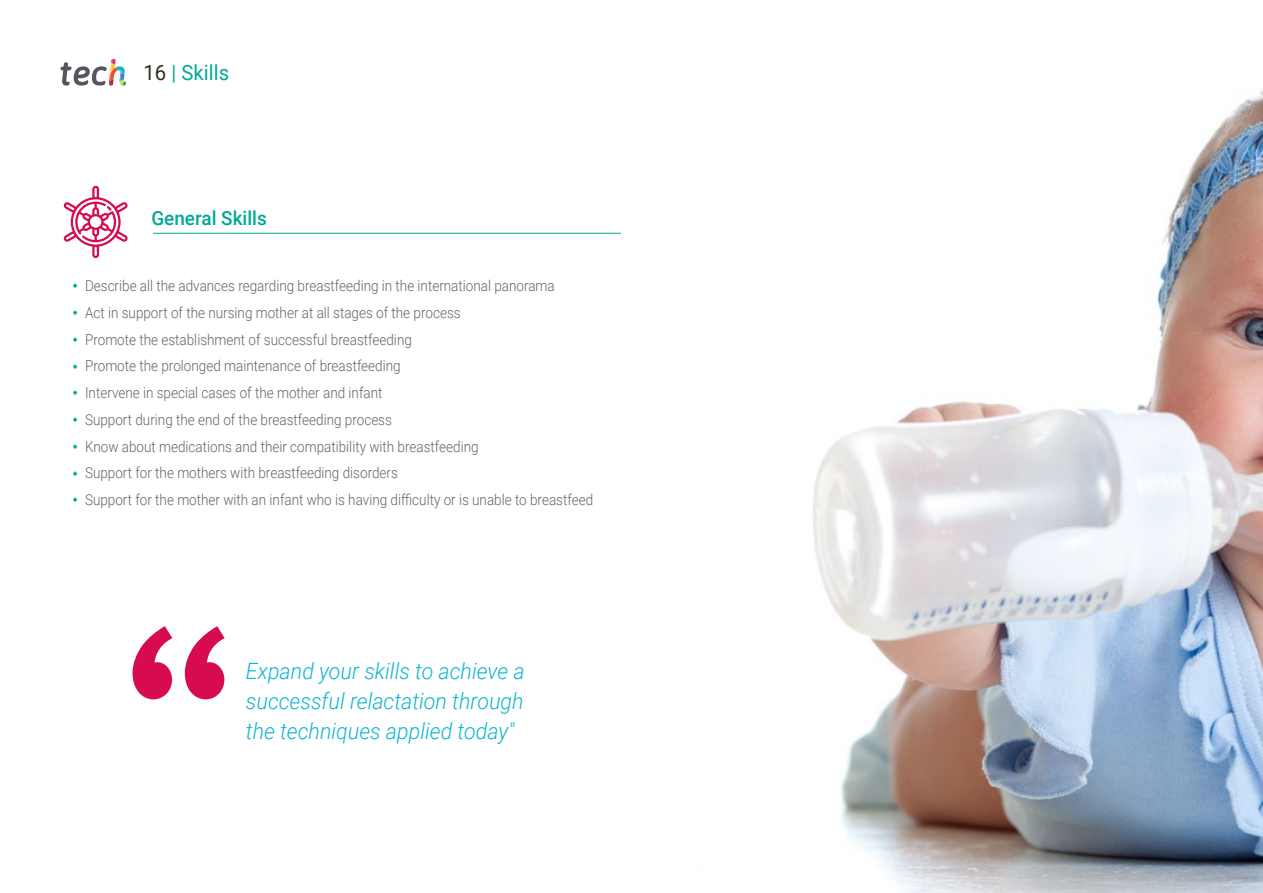
<style>
.page{position:relative;width:1263px;height:893px;background:#fff}
.page>*{position:absolute;margin:0;border:0;box-sizing:border-box;transform-origin:0 0}
.t1{font:italic 300 22.5px/30px "Roboto";color:#0fb6cf;text-align:justify;scale:.95 1}
.t2{font:21px "Roboto";color:#00a996}
.t3{font:500 19.5px "Roboto";color:#00a996}
.t4{font:300 15px/26.7px "Roboto";color:#61646a;scale:.9 1}
.s1{color:#312e20}
</style>
<div class="page">
<hr style="left:153px;top:233px;width:468px;height:1px;background:#00a996">
<svg style="left:63px;top:186px;width:65px;height:72px"></svg>
<svg style="left:61px;top:59px;width:65px;height:27px"></svg>
<img style="left:813px;top:88px;width:450px;height:805px">
<svg style="left:133px;top:626px;width:92px;height:73px"></svg>
<h2 class="t2" style="left:144px;top:57px;width:87px"><span class="s1">16</span> | Skills</h2>
<h3 class="t3" style="left:151px;top:204px;width:117px">General Skills</h3>
<p class="t4" style="left:85px;top:272px;width:566px">Describe all the advances regarding breastfeeding in the international panorama<br>Act in support of the nursing mother at all stages of the process<br>Promote the establishment of successful breastfeeding<br>Promote the prolonged maintenance of breastfeeding<br>Intervene in special cases of the mother and infant<br>Support during the end of the breastfeeding process<br>Know about medications and their compatibility with breastfeeding<br>Support for the mothers with breastfeeding disorders<br>Support for the mother with an infant who is having difficulty or is unable to breastfeed</p>
<h1 class="t1" style="left:246px;top:655px;width:295px">Expand your skills to achieve a successful relactation through the techniques applied today"</h1>
</div>
